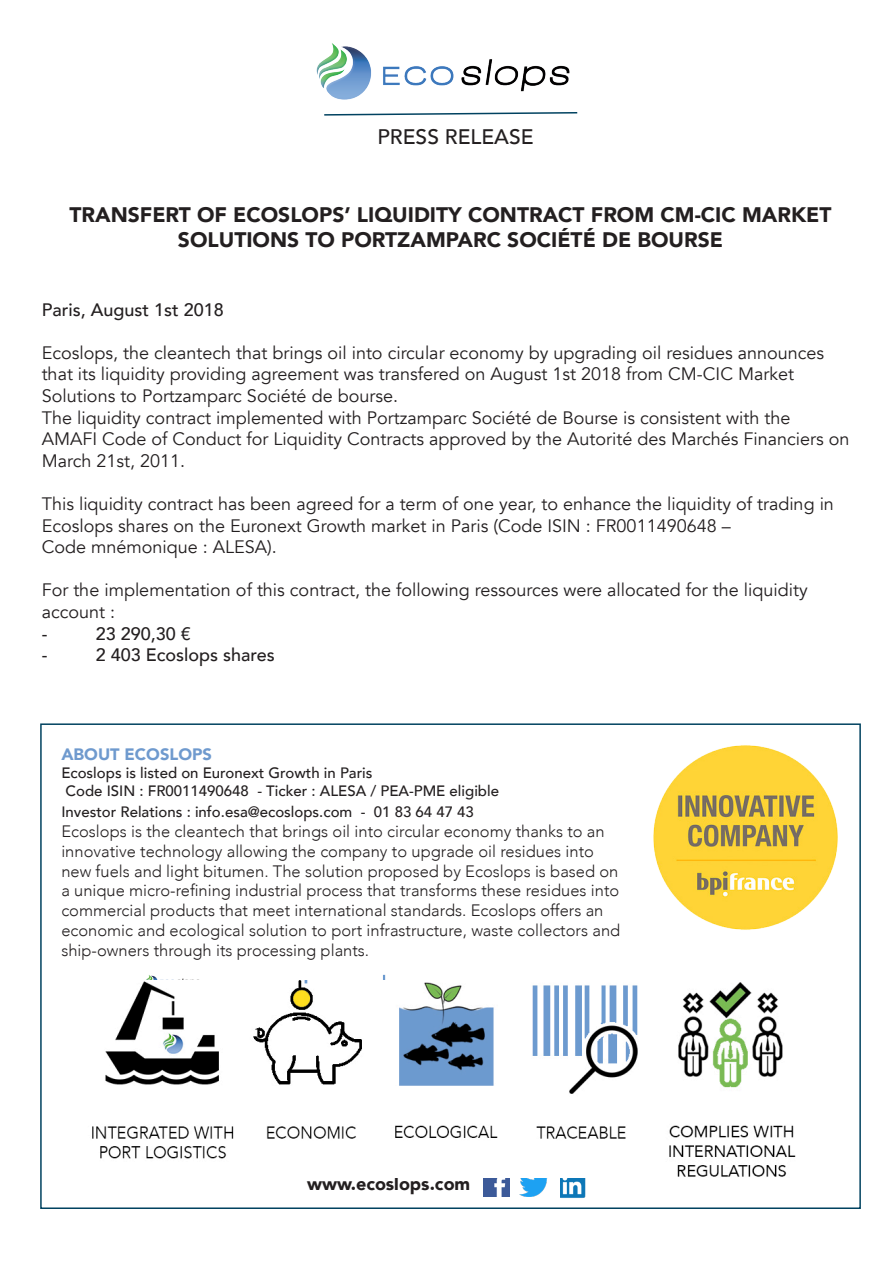
<style>
.page{position:relative;width:893px;height:1263px;background:#fff}
.page>*{position:absolute;margin:0;border:0;box-sizing:border-box;transform-origin:0 0}
.t1{font:900 21px "Avenir";color:#231f20}
.t2{font:500 21px "Avenir";color:#231f20}
.t3{font:18px/21.6px "Avenir";color:#231f20}
.t4{font:500 18px "Avenir";color:#231f20}
.t5{font:900 18px "Avenir";color:#231f20}
.t6{font:300 16.5px/19.8px "Avenir";color:#231f20}
.t7{font:900 16.5px "Avenir";color:#6f9ace}
.t8{font:500 15px "Avenir";color:#231f20}
</style>
<div class="page">
<img style="left:316px;top:43px;width:254px;height:57px">
<svg style="left:324px;top:112px;width:254px;height:4px"></svg>
<img style="left:483px;top:1178px;width:26px;height:18px">
<img style="left:520px;top:1178px;width:28px;height:18px">
<img style="left:560px;top:1178px;width:25px;height:20px">
<img style="left:92px;top:980px;width:704px;height:197px">
<img style="left:653px;top:745px;width:185px;height:185px">
<p class="t2" style="left:378px;top:119px;width:157px">PRESS RELEASE</p>
<p class="t1" style="left:69px;top:197px;width:764px">TRANSFERT OF ECOSLOPS’ LIQUIDITY CONTRACT FROM CM-CIC MARKET</p>
<p class="t1" style="left:178px;top:222px;width:547px">SOLUTIONS TO PORTZAMPARC SOCIÉTÉ DE BOURSE</p>
<p class="t4" style="left:42px;top:294px;width:184px">Paris, August 1st 2018</p>
<p class="t3" style="left:42px;top:342px;width:784px">Ecoslops, the cleantech that brings oil into circular economy by upgrading oil residues announces that its liquidity providing agreement was transfered on August 1st 2018 from CM-CIC Market</p>
<p class="t3" style="left:42px;top:385px;width:358px">Solutions to Portzamparc Société de bourse.</p>
<p class="t3" style="left:42px;top:407px;width:750px">The liquidity contract implemented with Portzamparc Société de Bourse is consistent with the</p>
<p class="t3" style="left:42px;top:428px;width:809px">AMAFI Code of Conduct for Liquidity Contracts approved by the Autorité des Marchés Financiers on<br>March 21st, 2011.</p>
<p class="t3" style="left:42px;top:493px;width:794px">This liquidity contract has been agreed for a term of one year, to enhance the liquidity of trading in<br>Ecoslops shares on the Euronext Growth market in Paris (Code ISIN : FR0011490648 –</p>
<p class="t3" style="left:42px;top:536px;width:237px">Code mnémonique : ALESA).</p>
<p class="t3" style="left:42px;top:580px;width:768px">For the implementation of this contract, the following ressources were allocated for the liquidity</p>
<p class="t3" style="left:42px;top:601px;width:75px">account :</p>
<p class="t4" style="left:42px;top:618px;width:7px">-</p>
<p class="t4" style="left:96px;top:618px;width:97px">23 290,30 €</p>
<p class="t4" style="left:42px;top:639px;width:7px">-</p>
<p class="t4" style="left:96px;top:639px;width:181px">2 403 Ecoslops shares</p>
<p class="t7" style="left:61px;top:740px;width:152px">ABOUT ECOSLOPS</p>
<p class="t8" style="left:61px;top:759px;width:313px">Ecoslops is listed on Euronext Growth in Paris</p>
<p class="t8" style="left:66px;top:777px;width:435px">Code ISIN : FR0011490648 - Ticker : ALESA / PEA-PME eligible</p>
<p class="t8" style="left:61px;top:799px;width:414px">Investor Relations : info.esa@ecoslops.com - 01 83 64 47 43</p>
<p class="t6" style="left:61px;top:821px;width:560px">Ecoslops is the cleantech that brings oil into circular economy thanks to an innovative technology allowing the company to upgrade oil residues into new fuels and light bitumen. The solution proposed by Ecoslops is based on a unique micro-refining industrial process that transforms these residues into commercial products that meet international standards. Ecoslops offers an economic and ecological solution to port infrastructure, waste collectors and ship-owners through its processing plants.</p>
<p class="t5" style="left:307px;top:1168px;width:165px">www.ecoslops.com</p>
</div>
